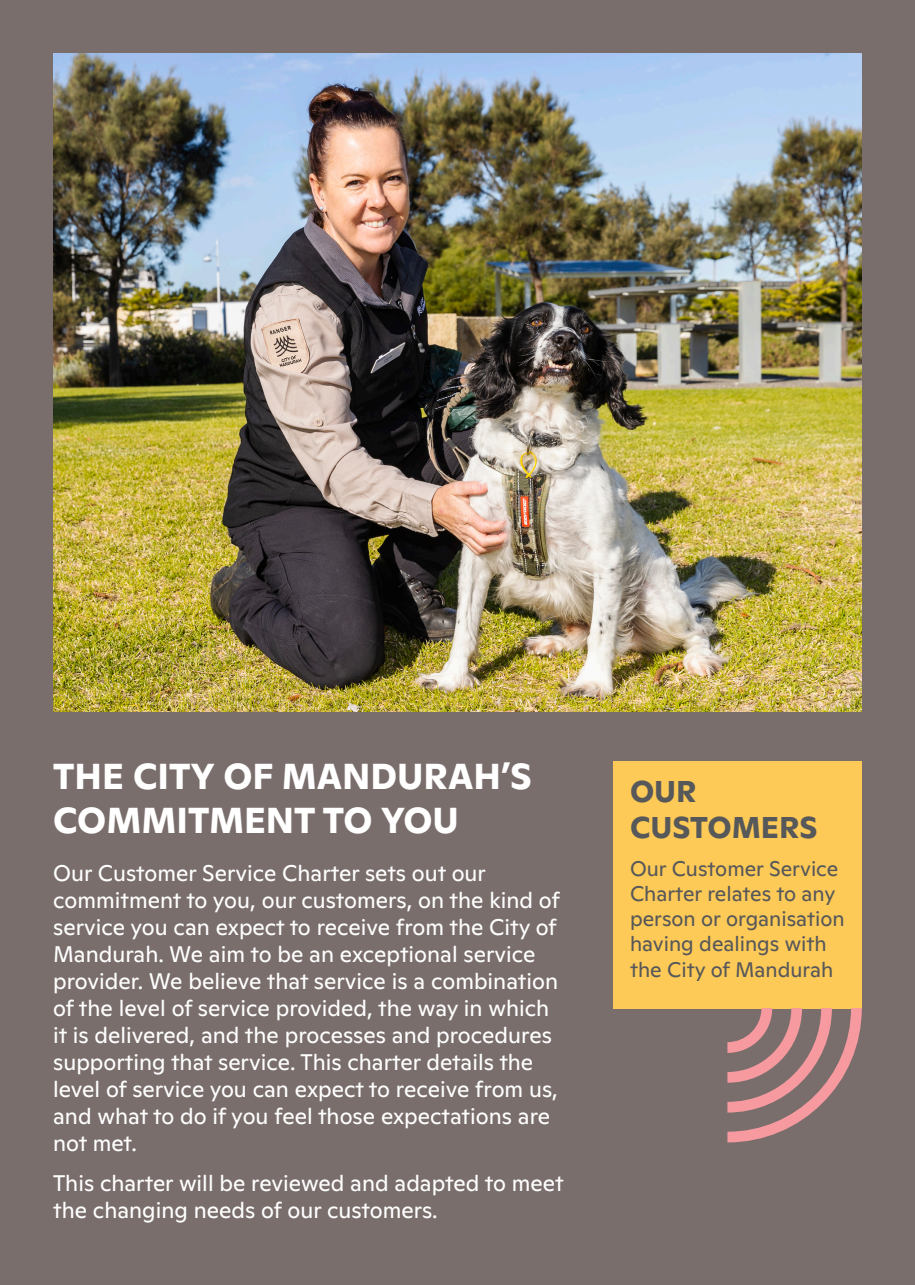
<style>
.page{position:relative;width:915px;height:1285px;background:#fff}
.page>*{position:absolute;margin:0;border:0;box-sizing:border-box;transform-origin:0 0}
.t1{font:700 36px/43.2px "Ginto Normal";color:#fff}
.t2{font:700 30px/36px "Ginto Normal";color:#57585a}
.t3{font:22.5px/27px "Ginto Normal";color:#fff}
.t4{font:21px/25.2px "Ginto Normal";color:#57585a}
</style>
<div class="page">
<div style="left:0;top:0;width:914px;height:1284px;background:#796e6c"></div>
<img style="left:53px;top:53px;width:808px;height:658px">
<div style="left:612px;top:761px;width:249px;height:246px;background:#feca57"></div>
<svg style="left:727px;top:1007px;width:134px;height:135px"></svg>
<p class="t1" style="left:53px;top:752px;width:480px">THE CITY OF MANDURAH’S<br>COMMITMENT TO YOU</p>
<p class="t3" style="left:53px;top:857px;width:508px">Our Customer Service Charter sets out our commitment to you, our customers, on the kind of service you can expect to receive from the City of Mandurah. We aim to be an exceptional service provider. We believe that service is a combination of the level of service provided, the way in which it is delivered, and the processes and procedures supporting that service. This charter details the level of service you can expect to receive from us, and what to do if you feel those expectations are not met.</p>
<p class="t3" style="left:53px;top:1167px;width:511px">This charter will be reviewed and adapted to meet the changing needs of our customers.</p>
<p class="t2" style="left:629px;top:770px;width:189px">OUR<br>CUSTOMERS</p>
<p class="t4" style="left:629px;top:854px;width:216px">Our Customer Service<br>Charter relates to any person or organisation having dealings with the City of Mandurah</p>
</div>
